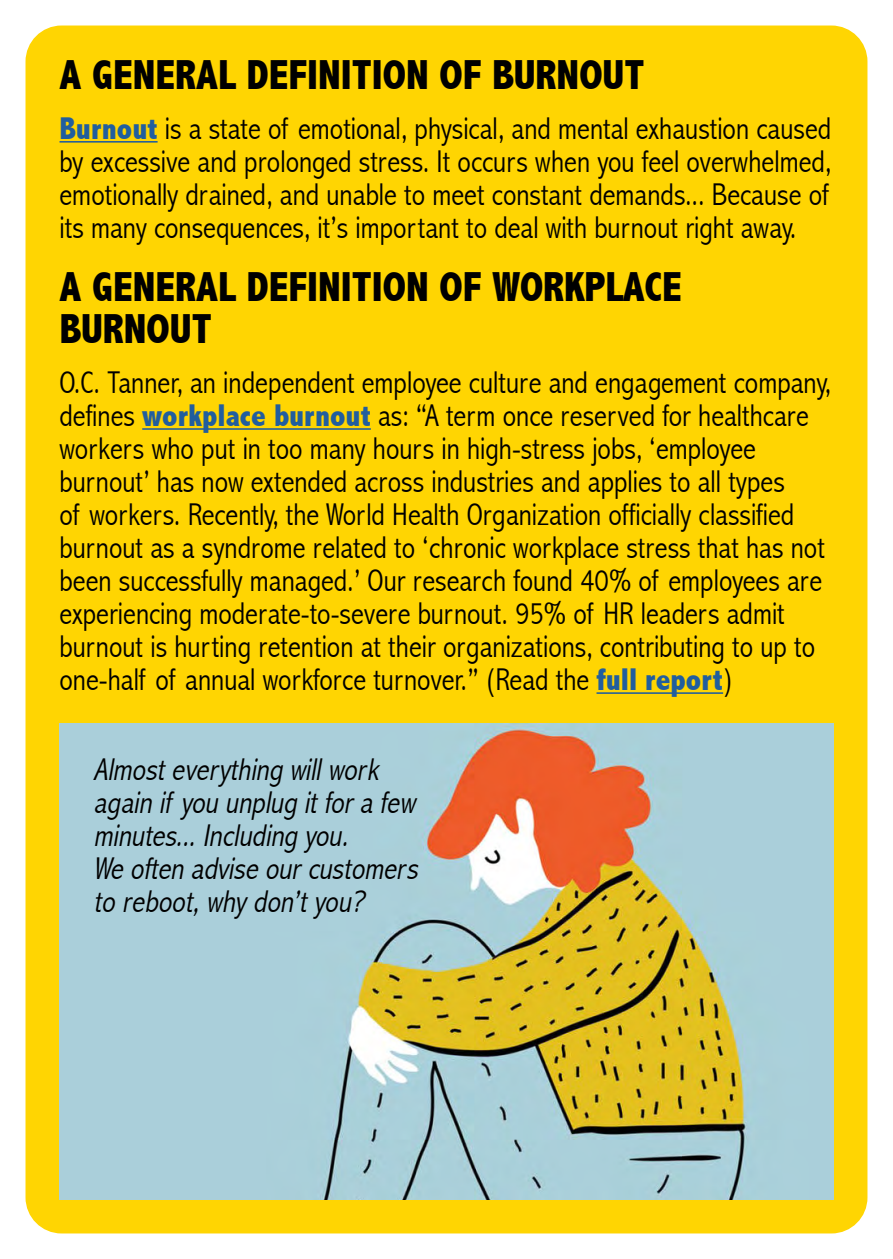
<style>
.page{position:relative;width:893px;height:1259px;background:#fff}
.page>*{position:absolute;margin:0;border:0;box-sizing:border-box;transform-origin:0 0}
.t1{font:800 condensed 42px/42px "Abadi";color:#000}
.t2{font:300 condensed 31.5px/33px "Abadi";color:#000;text-align:justify}
.t3{font:italic 300 condensed 31.5px/33px "Abadi";letter-spacing:-.015em;color:#000}
.s1{font-weight:800;color:#215e9e}
</style>
<div class="page">
<div style="left:26px;top:26px;width:841px;height:1207px;background:#ffd502;border-radius:36px"></div>
<hr style="left:60px;top:141px;width:98px;height:2px;background:#215e9e">
<img style="left:60px;top:724px;width:773px;height:475px">
<hr style="left:142px;top:428px;width:229px;height:2px;background:#215e9e">
<hr style="left:596px;top:692px;width:127px;height:2px;background:#215e9e">
<h1 class="t1" style="left:60px;top:54px;width:586px">A GENERAL DEFINITION OF BURNOUT</h1>
<p class="t2" style="left:60px;top:112px;width:773px"><span class="s1">Burnout</span> is a state of emotional, physical, and mental exhaustion caused by excessive and prolonged stress. It occurs when you feel overwhelmed, emotionally drained, and unable to meet constant demands... Because of its many consequences, it’s important to deal with burnout right away.</p>
<h1 class="t1" style="left:60px;top:266px;width:624px">A GENERAL DEFINITION OF WORKPLACE<br>BURNOUT</h1>
<p class="t2" style="left:60px;top:366px;width:773px;text-align:left">O.C. Tanner, an independent employee culture and engagement company, defines <span class="s1">workplace burnout</span> as: “A term once reserved for healthcare workers who put in too many hours in high-stress jobs, ‘employee burnout’ has now extended across industries and applies to all types<br>of workers. Recently, the World Health Organization officially classified burnout as a syndrome related to ‘chronic workplace stress that has not been successfully managed.’ Our research found 40% of employees are experiencing moderate-to-severe burnout. 95% of HR leaders admit burnout is hurting retention at their organizations, contributing to up to one-half of annual workforce turnover.” (Read the <span class="s1">full report</span>)</p>
<p class="t3" style="left:94px;top:753px;width:332px">Almosteverything willwork again if you unplug itfora few minutes...Including you.<br>We often advise ourcustomers to reboot,why don’tyou?</p>
</div>
